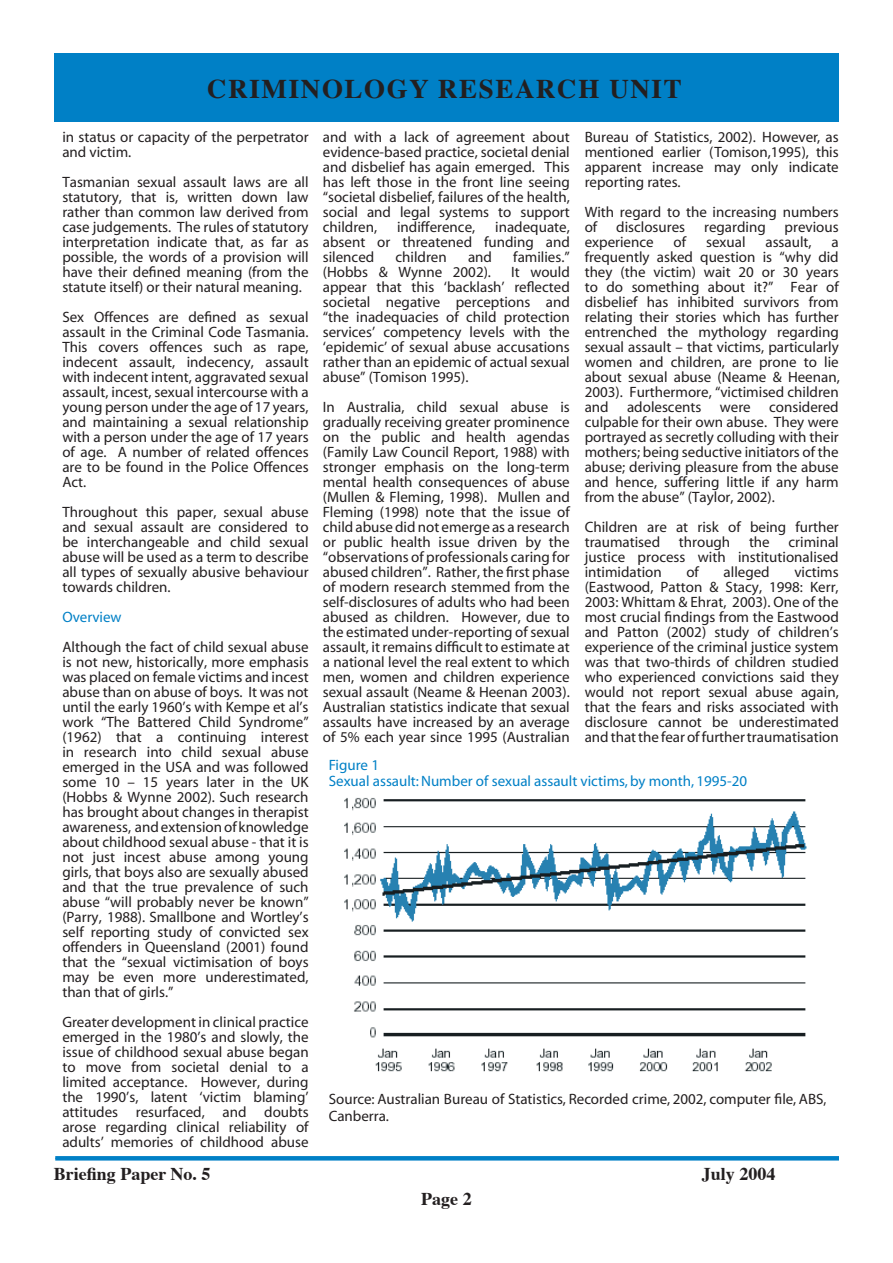
<style>
.page{position:relative;width:893px;height:1263px;background:#fff}
.page>*{position:absolute;margin:0;border:0;box-sizing:border-box;transform-origin:0 0}
.t1{font:700 27px "Times";letter-spacing:.06em;color:#231f20}
.t2{font:700 18px "Times";color:#231f20}
.t3{font:15px/15px "Myriad";color:#231f20;text-align:justify}
.t4{font:15px/16.5px "Myriad";color:#0080c6}
</style>
<div class="page">
<svg style="left:55px;top:1156px;width:784px;height:4px;background:#0482c7"></svg>
<div style="left:54px;top:54px;width:785px;height:68px;background:#0080c6"></div>
<img style="left:344px;top:798px;width:463px;height:274px">
<h1 class="t1" style="left:207px;top:71px;width:476px">CRIMINOLOGY RESEARCH UNIT</h1>
<p class="t3" style="left:62px;top:130px;width:248px">in status or capacity of the perpetrator and victim.</p>
<p class="t3" style="left:62px;top:175px;width:248px">Tasmanian sexual assault laws are all statutory, that is, written down law rather than common law derived from case judgements. The rules of statutory interpretation indicate that, as far as possible, the words of a provision will have their defined meaning (from the statute itself) or their natural meaning.</p>
<p class="t3" style="left:62px;top:310px;width:248px">Sex Offences are defined as sexual assault in the Criminal Code Tasmania.<br>This covers offences such as rape, indecent assault, indecency, assault with indecent intent, aggravated sexual assault, incest, sexual intercourse with a young person under the age of 17 years, and maintaining a sexual relationship with a person under the age of 17 years of age. A number of related offences are to be found in the Police Offences Act.</p>
<p class="t3" style="left:62px;top:505px;width:248px">Throughout this paper, sexual abuse and sexual assault are considered to be interchangeable and child sexual abuse will be used as a term to describe all types of sexually abusive behaviour towards children.</p>
<p class="t4" style="left:62px;top:610px;width:61px">Overview</p>
<p class="t3" style="left:62px;top:640px;width:248px">Although the fact of child sexual abuse is not new, historically, more emphasis was placed on female victims and incest abuse than on abuse of boys. It was not until the early 1960’s with Kempe et al’s work “The Battered Child Syndrome” (1962) that a continuing interest in research into child sexual abuse emerged in the USA and was followed some 10 – 15 years later in the UK (Hobbs &amp; Wynne 2002). Such research has brought about changes in therapist awareness, and extension of knowledge about childhood sexual abuse - that it is not just incest abuse among young girls, that boys also are sexually abused and that the true prevalence of such abuse “will probably never be known” (Parry, 1988). Smallbone and Wortley’s self reporting study of convicted sex offenders in Queensland (2001) found that the “sexual victimisation of boys may be even more underestimated, than that of girls.”</p>
<p class="t3" style="left:62px;top:1015px;width:248px">Greater development in clinical practice emerged in the 1980’s and slowly, the issue of childhood sexual abuse began to move from societal denial to a limited acceptance. However, during the 1990’s, latent ‘victim blaming’ attitudes resurfaced, and doubts arose regarding clinical reliability of adults’ memories of childhood abuse</p>
<p class="t3" style="left:323px;top:130px;width:249px">and with a lack of agreement about evidence-based practice, societal denial and disbelief has again emerged. This has left those in the front line seeing “societal disbelief, failures of the health, social and legal systems to support children,</p>
<p class="t3" style="left:585px;top:130px;width:256px">Bureau of Statistics, 2002). However, as mentioned earlier (Tomison,1995), this apparent increase may only indicate reporting rates.</p>
<p class="t3" style="left:585px;top:205px;width:256px">With regard to the increasing numbers of</p>
<p class="t3" style="left:397px;top:220px;width:80px">indifference,</p>
<p class="t3" style="left:323px;top:220px;width:248px;text-indent:172px">inadequate, absent or threatened funding and silenced</p>
<p class="t3" style="left:616px;top:220px;width:70px">disclosures</p>
<p class="t3" style="left:704px;top:220px;width:63px">regarding</p>
<p class="t3" style="left:785px;top:220px;width:56px">previous</p>
<p class="t3" style="left:585px;top:235px;width:70px">experience</p>
<p class="t3" style="left:674px;top:235px;width:14px">of</p>
<p class="t3" style="left:706px;top:235px;width:41px">sexual</p>
<p class="t3" style="left:765px;top:235px;width:48px">assault,</p>
<p class="t3" style="left:585px;top:235px;width:257px;text-indent:247px">a frequently asked question is “why did they (the victim) wait 20 or 30 years to do something about it?” Fear of disbelief has inhibited survivors from relating their stories which has further entrenched the mythology regarding sexual assault – that victims, particularly women and children, are prone to lie about sexual abuse (Neame &amp; Heenan, 2003). Furthermore, “victimised children and adolescents were considered culpable for their own abuse. They were portrayed as secretly colluding with their mothers; being seductive initiators of the abuse; deriving pleasure from the abuse and hence, suffering little if any harm from the abuse” (Taylor, 2002).</p>
<p class="t3" style="left:585px;top:520px;width:256px">Children are at risk of being further traumatised through the criminal justice process with institutionalised intimidation</p>
<p class="t3" style="left:396px;top:250px;width:53px">children</p>
<p class="t3" style="left:468px;top:250px;width:26px">and</p>
<p class="t3" style="left:513px;top:250px;width:58px">families.”</p>
<p class="t3" style="left:323px;top:265px;width:170px">(Hobbs &amp; Wynne 2002).</p>
<p class="t3" style="left:323px;top:265px;width:249px;text-indent:188px">It would appear that this ‘backlash’ reflected societal negative perceptions and “the inadequacies of child protection services’ competency levels with the ‘epidemic’ of sexual abuse accusations rather than an epidemic of actual sexual abuse” (Tomison 1995).</p>
<p class="t3" style="left:323px;top:400px;width:249px">In Australia, child sexual abuse is gradually receiving greater prominence on the public and health agendas (Family Law Council Report, 1988) with stronger emphasis on the long-term mental health consequences of abuse (Mullen &amp; Fleming, 1998). Mullen and Fleming (1998) note that the issue of child abuse did not emerge as a research or public health issue driven by the “observations of professionals caring for abused children”. Rather, the first phase of modern research stemmed from the self-disclosures of adults who had been abused as children. However, due to the estimated under-reporting of sexual assault, it remains difficult to estimate at a national level the real extent to which men, women and children experience sexual assault (Neame &amp; Heenan 2003).<br>Australian statistics indicate that sexual assaults have increased by an average of 5% each year since 1995 (Australian</p>
<p class="t3" style="left:686px;top:565px;width:14px">of</p>
<p class="t3" style="left:724px;top:565px;width:48px">alleged</p>
<p class="t3" style="left:585px;top:565px;width:256px;text-indent:210px">victims (Eastwood, Patton &amp; Stacy, 1998: Kerr, 2003: Whittam &amp; Ehrat, 2003). One of the most crucial findings from the Eastwood and Patton (2002) study of children’s experience of the criminal justice system was that two-thirds of children studied who experienced convictions said they would not report sexual abuse again, that the fears and risks associated with disclosure cannot be underestimated and that the fear of further traumatisation</p>
<p class="t4" style="left:329px;top:757px;width:420px">Figure 1<br>Sexual assault: Number of sexual assault victims, by month, 1995-20</p>
<p class="t3" style="left:329px;top:1092px;width:499px;line-height:16.5px">Source: Australian Bureau of Statistics, Recorded crime, 2002, computer file, ABS,<br>Canberra.</p>
<p class="t2" style="left:54px;top:1162px;width:158px">Briefing Paper No. 5</p>
<p class="t2" style="left:702px;top:1162px;width:75px">July 2004</p>
<p class="t2" style="left:421px;top:1187px;width:52px">Page 2</p>
</div>
